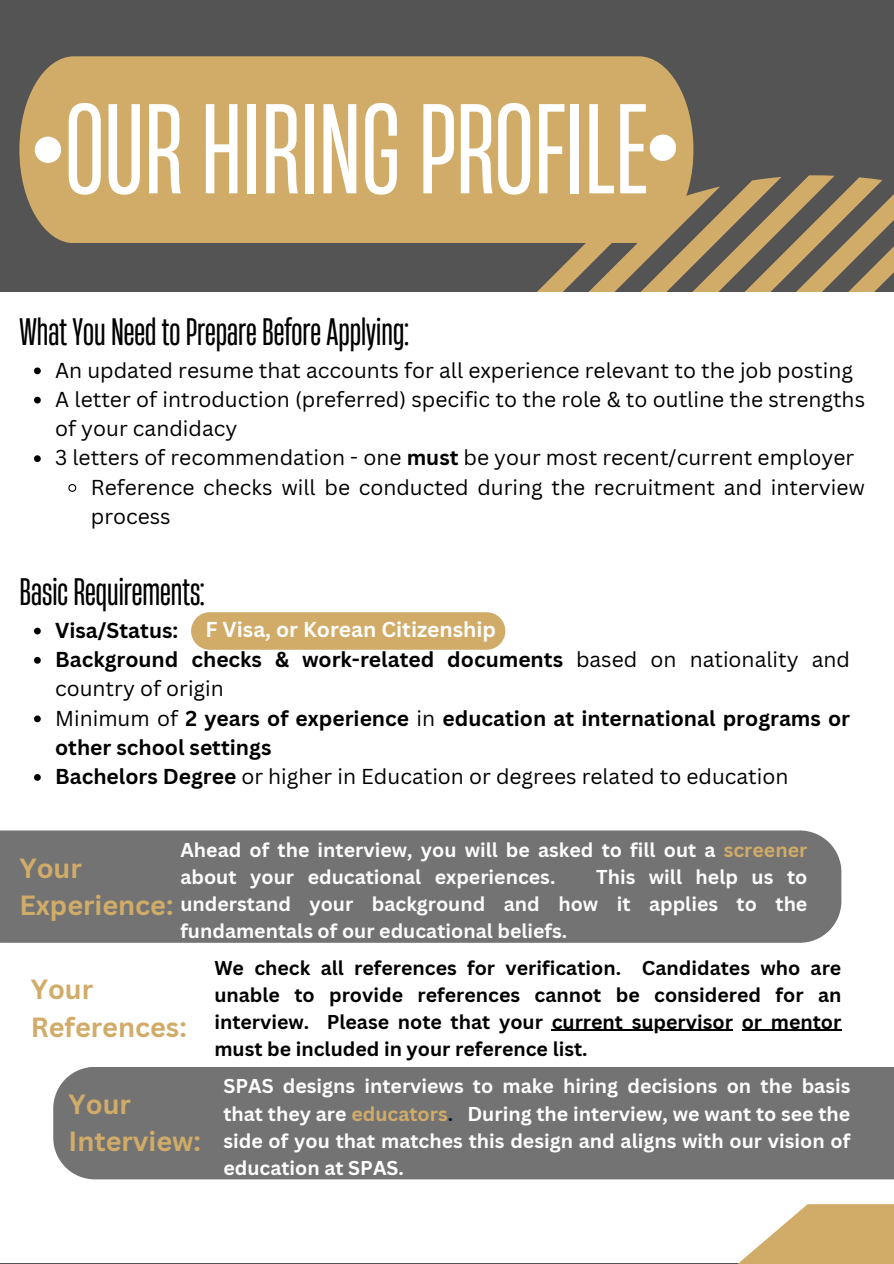
<style>
.page{position:relative;width:894px;height:1264px;background:#fff}
.page>*{position:absolute;margin:0;border:0;box-sizing:border-box;transform-origin:0 0}
.t1{font:120px "Heading Now 34";color:#fff}
.t2{font:36px "Heading Now 34";color:#000}
.t3{font:700 27px/37.2px "Canva Sans";color:#d1ac68}
.t4{font:21px "Canva Sans";color:#000}
.t5{font:700 21px/29.2px "Canva Sans";color:#000}
.t6{font:700 21px "Canva Sans";color:#fdfdfd}
.t7{font:700 19.5px/27px "Canva Sans";color:#000;text-align:justify}
.t8{font:700 19.5px/27px "Canva Sans";color:#fdfdfd}
.t9{font:700 19.5px/27px "Canva Sans";color:#fff;text-align:justify}
.s1{font-weight:700}
.s2{font-weight:400}
.s3{color:#d1ac68}
.s4{color:#fdfdfd}
.s5{color:#001c42}
</style>
<div class="page">
<div style="left:0;top:0;width:893px;height:1263px;background:#545454"></div>
<svg style="left:381px;top:175px;width:512px;height:118px"></svg>
<div style="left:0;top:293px;width:893px;height:970px;background:#fff"></div>
<div style="left:19px;top:56px;width:674px;height:187px;background:#d1ac68"></div>
<div style="left:35px;top:137px;width:26px;height:26px;background:#fff"></div>
<svg style="left:649px;top:134px;width:27px;height:27px"></svg>
<svg style="left:739px;top:1204px;width:154px;height:59px;fill:#d1ac68"></svg>
<svg style="left:34px;top:627px;width:7px;height:7px"></svg>
<svg style="left:34px;top:657px;width:7px;height:6px"></svg>
<svg style="left:34px;top:715px;width:7px;height:7px"></svg>
<svg style="left:34px;top:774px;width:7px;height:6px"></svg>
<div style="left:191px;top:612px;width:314px;height:37px;background:#d1ac68"></div>
<div style="left:0;top:830px;width:841px;height:112px;background:#737373"></div>
<svg style="left:34px;top:367px;width:7px;height:7px"></svg>
<svg style="left:34px;top:397px;width:7px;height:6px"></svg>
<svg style="left:34px;top:455px;width:7px;height:7px"></svg>
<svg style="left:68px;top:484px;width:9px;height:8px"></svg>
<hr style="left:551px;top:1029px;width:181px;height:1px;background:#000">
<hr style="left:741px;top:1029px;width:100px;height:1px;background:#000">
<div style="left:53px;top:1066px;width:840px;height:113px;background:#737373"></div>
<h1 class="t1" style="left:65px;top:67px;width:584px">OURHIRINGPROFILE</h1>
<h2 class="t2" style="left:19px;top:307px;width:390px">What YouNeedtoPrepareBeforeApplying:</h2>
<p class="t4" style="left:55px;top:355px;width:799px">An updated resume that accounts for all experience relevant to the job posting</p>
<p class="t4" style="left:55px;top:384px;width:811px">A letter of introduction (preferred) specific to the role &amp; to outline the strengths</p>
<p class="t4" style="left:55px;top:414px;width:184px">of your candidacy</p>
<p class="t4" style="left:55px;top:443px;width:800px">3 letters of recommendation - one <span class="s1">must</span> be your most recent/current employer</p>
<p class="t4" style="left:91px;top:472px;width:775px">Reference checks will be conducted during the recruitment and interview</p>
<p class="t4" style="left:91px;top:501px;width:81px">process</p>
<h2 class="t2" style="left:19px;top:567px;width:187px">BasicRequirements:</h2>
<p class="t5" style="left:55px;top:615px;width:796px">Visa/Status:<br>Background checks &amp; work-related documents <span class="s2">based on nationality and country of origin<br>Minimum of</span> 2 years of experience <span class="s2">in</span> education at international programs or other school settings<br>Bachelors Degree <span class="s2">or higher in Education or degrees related to education</span></p>
<p class="t6" style="left:205px;top:615px;width:292px">F Visa, or Korean Citizenship</p>
<p class="t8" style="left:180px;top:835px;width:628px">Ahead of the interview, you will be asked to fill out a <span class="s3">screener </span>about your educational experiences.</p>
<p class="t3" style="left:19px;top:848px;width:156px">Your<br>Experience:</p>
<p class="t8" style="left:180px;top:862px;width:628px;text-align:justify;text-indent:415px">This will help us to understand your background and how it applies to the fundamentals of our educational beliefs.</p>
<p class="t7" style="left:214px;top:953px;width:628px">We check all references for verification. Candidates who are unable to provide references cannot be considered for an interview. Please note that your current supervisor or mentor must be included in your reference list.</p>
<p class="t3" style="left:69px;top:1084px;width:134px">Your<br>Interview:</p>
<p class="t3" style="left:31px;top:970px;width:157px">Your<br>References:</p>
<p class="t9" style="left:223px;top:1072px;width:628px"><span class="s4">SPAS designs interviews to make hiring decisions on the basis that they are</span> <span class="s3">educators</span><span class="s5">.</span> During the interview, we want to see the side of you that matches this design and aligns with our vision of education at SPAS.</p>
</div>
